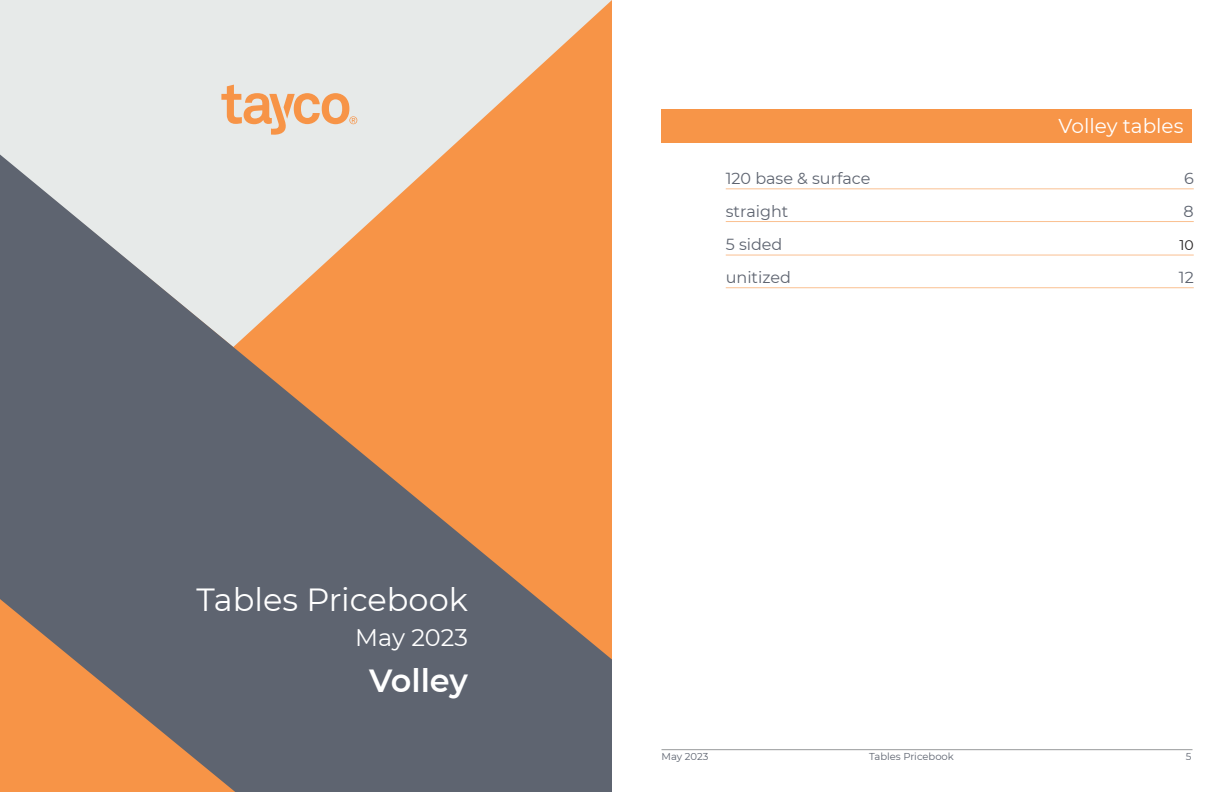
<style>
.page{position:relative;width:1224px;height:792px;background:#fff}
.page>*{position:absolute;margin:0;border:0;box-sizing:border-box;transform-origin:0 0}
.t1{font:32px "Montserrat";color:#fff}
.t2{font:600 32px "Montserrat";color:#fff}
.t3{font:24px "Montserrat";color:#fff}
.section_head{font:20px "Montserrat";color:#fff}
.t4{font:16px "Montserrat";color:#5e6470}
.t5{font:14px "Montserrat";color:#231f20}
.t6{font:10px "Montserrat";color:#5e6470}
</style>
<div class="page">
<hr style="left:662px;top:749px;width:530px;height:1px;background:#97999b">
<svg style="left:0;top:0;width:612px;height:155px;background:#e9ddd0"></svg>
<svg style="left:0;top:155px;width:612px;height:637px;background:#a1836f"></svg>
<svg style="left:221px;top:85px;width:136px;height:52px;background:#eccdb4"></svg>
<div style="left:662px;top:109px;width:530px;height:34px;background:#f79548"></div>
<hr style="left:726px;top:188px;width:468px;height:1px;background:#fac091">
<hr style="left:726px;top:221px;width:468px;height:1px;background:#fac091">
<hr style="left:726px;top:255px;width:468px;height:1px;background:#fac091">
<hr style="left:726px;top:287px;width:468px;height:1px;background:#fac091">
<p class="t1" style="left:196px;top:578px;width:273px">Tables Pricebook</p>
<p class="t3" style="left:355px;top:621px;width:114px">May 2023</p>
<p class="t2" style="left:369px;top:658px;width:100px">Volley</p>
<p class="section_head" style="left:1059px;top:112px;width:126px">Volley tables</p>
<p class="t4" style="left:726px;top:167px;width:146px">120 base &amp; surface</p>
<p class="t4" style="left:1184px;top:167px;width:11px">6</p>
<p class="t4" style="left:726px;top:200px;width:64px">straight</p>
<p class="t4" style="left:1184px;top:200px;width:12px">8</p>
<p class="t4" style="left:726px;top:233px;width:58px">5 sided</p>
<p class="t5" style="left:1179px;top:236px;width:16px">10</p>
<p class="t4" style="left:726px;top:266px;width:67px">unitized</p>
<p class="t4" style="left:1179px;top:266px;width:16px">12</p>
<p class="t6" style="left:662px;top:750px;width:48px">May 2023</p>
<p class="t6" style="left:869px;top:750px;width:86px">Tables Pricebook</p>
<p class="t6" style="left:1186px;top:750px;width:7px">5</p>
</div>
